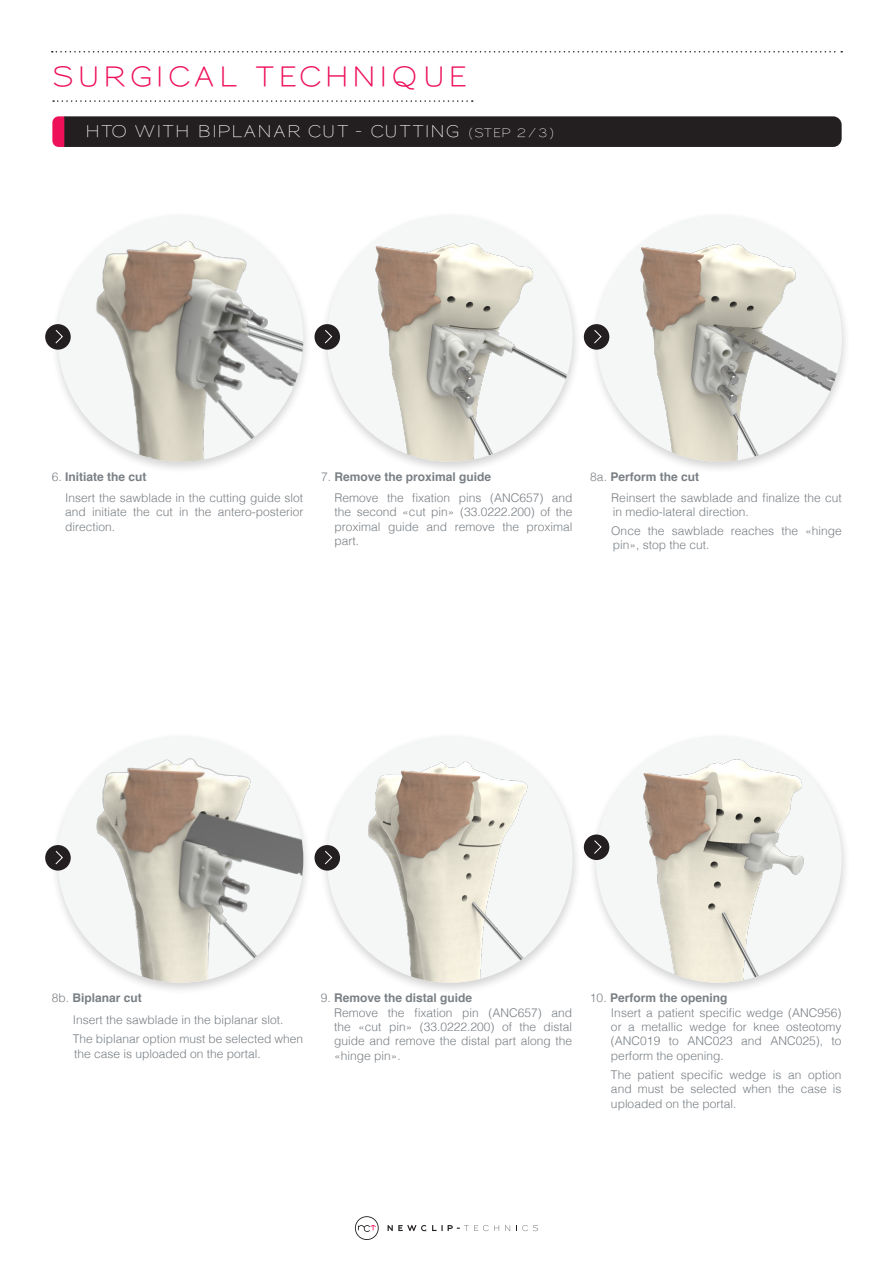
<style>
.page{position:relative;width:893px;height:1263px;background:#fff}
.page>*{position:absolute;margin:0;border:0;box-sizing:border-box;transform-origin:0 0}
.t1{font:600 27px "Sansumi";letter-spacing:.135em;color:#ee1059}
.t2{font:16.5px "Sansumi";letter-spacing:.055em;color:#fff}
.t3{font:300 12px/14.4px "Helvetica";color:#797f84;text-align:justify}
.t4{font:700 12px "Helvetica";color:#797f84}
.s1{font-size:12px}
.s2{font-weight:300}
</style>
<div class="page">
<div style="left:320px;top:732px;width:261px;height:263px;background:#231f20;opacity:.19"></div>
<div style="left:327px;top:736px;width:246px;height:247px;background:#f5f7f7;border-radius:50%"></div>
<img style="left:349px;top:747px;width:224px;height:236px">
<div style="left:314px;top:845px;width:26px;height:25px;background:#231f20;border-radius:50%"></div>
<svg style="left:324px;top:851px;width:9px;height:14px"></svg>
<img style="left:596px;top:753px;width:246px;height:230px">
<div style="left:584px;top:834px;width:25px;height:26px;background:#231f20;border-radius:50%"></div>
<svg style="left:594px;top:840px;width:8px;height:14px"></svg>
<div style="left:50px;top:732px;width:262px;height:263px;background:#231f20;opacity:.19"></div>
<img style="left:58px;top:736px;width:245px;height:247px">
<div style="left:45px;top:845px;width:26px;height:25px;background:#231f20;border-radius:50%"></div>
<svg style="left:55px;top:851px;width:8px;height:14px"></svg>
<div style="left:50px;top:211px;width:262px;height:263px;background:#231f20;opacity:.19"></div>
<img style="left:58px;top:215px;width:245px;height:247px">
<div style="left:45px;top:324px;width:26px;height:26px;background:#231f20;border-radius:50%"></div>
<svg style="left:55px;top:330px;width:8px;height:14px"></svg>
<div style="left:320px;top:211px;width:261px;height:263px;background:#231f20;opacity:.19"></div>
<img style="left:327px;top:215px;width:246px;height:247px">
<div style="left:314px;top:324px;width:26px;height:26px;background:#231f20;border-radius:50%"></div>
<svg style="left:324px;top:330px;width:9px;height:14px"></svg>
<div style="left:589px;top:211px;width:262px;height:263px;background:#231f20;opacity:.19"></div>
<img style="left:596px;top:215px;width:246px;height:247px">
<div style="left:584px;top:324px;width:25px;height:26px;background:#231f20;border-radius:50%"></div>
<svg style="left:594px;top:330px;width:8px;height:14px"></svg>
<div style="left:52px;top:116px;width:790px;height:31px;background:#231f20"></div>
<svg style="left:53px;top:100px;width:420px;height:2px"></svg>
<svg style="left:355px;top:1216px;width:24px;height:24px"></svg>
<svg style="left:505px;top:1225px;width:5px;height:6px"></svg>
<svg style="left:516px;top:1225px;width:22px;height:6px"></svg>
<svg style="left:388px;top:1225px;width:111px;height:6px"></svg>
<svg style="left:52px;top:51px;width:790px;height:2px"></svg>
<p class="t1" style="left:52px;top:62px;width:417px">SURGICAL TECHNIQUE</p>
<p class="t2" style="left:85px;top:123px;width:471px">HTO WITH BIPLANAR CUT - CUTTING <span class="s1">(STEP 2/3)</span></p>
<p class="t4" style="left:52px;top:467px;width:96px"><span class="s2">6.</span> Initiate the cut</p>
<p class="t3" style="left:65px;top:489px;width:240px">Insert the sawblade in the cutting guide slot and initiate the cut in the antero-posterior direction.</p>
<p class="t4" style="left:321px;top:467px;width:172px"><span class="s2">7.</span> Remove the proximal guide</p>
<p class="t3" style="left:334px;top:489px;width:240px">Remove the fixation pins (ANC657) and the second «cut pin» (33.0222.200) of the proximal guide and remove the proximal part.</p>
<p class="t4" style="left:590px;top:467px;width:110px"><span class="s2">8a.</span> Perform the cut</p>
<p class="t3" style="left:611px;top:489px;width:232px">Reinsert the sawblade and finalize the cut in medio-lateral direction.</p>
<p class="t3" style="left:611px;top:523px;width:232px">Once the sawblade reaches the «hinge pin», stop the cut.</p>
<p class="t4" style="left:52px;top:988px;width:92px"><span class="s2">8b.</span> Biplanar cut</p>
<p class="t3" style="left:73px;top:1012px;width:212px">Insert the sawblade in the biplanar slot.</p>
<p class="t3" style="left:73px;top:1031px;width:232px">The biplanar option must be selected when the case is uploaded on the portal.</p>
<p class="t4" style="left:321px;top:988px;width:153px"><span class="s2">9.</span> Remove the distal guide</p>
<p class="t3" style="left:334px;top:1004px;width:240px">Remove the fixation pin (ANC657) and the «cut pin» (33.0222.200) of the distal guide and remove the distal part along the «hinge pin».</p>
<p class="t4" style="left:590px;top:988px;width:139px"><span class="s2">10.</span> Perform the opening</p>
<p class="t3" style="left:611px;top:1004px;width:232px">Insert a patient specific wedge (ANC956) or a metallic wedge for knee osteotomy (ANC019 to ANC023 and ANC025), to perform the opening.</p>
<p class="t3" style="left:611px;top:1066px;width:232px">The patient specific wedge is an option and must be selected when the case is uploaded on the portal.</p>
</div>
